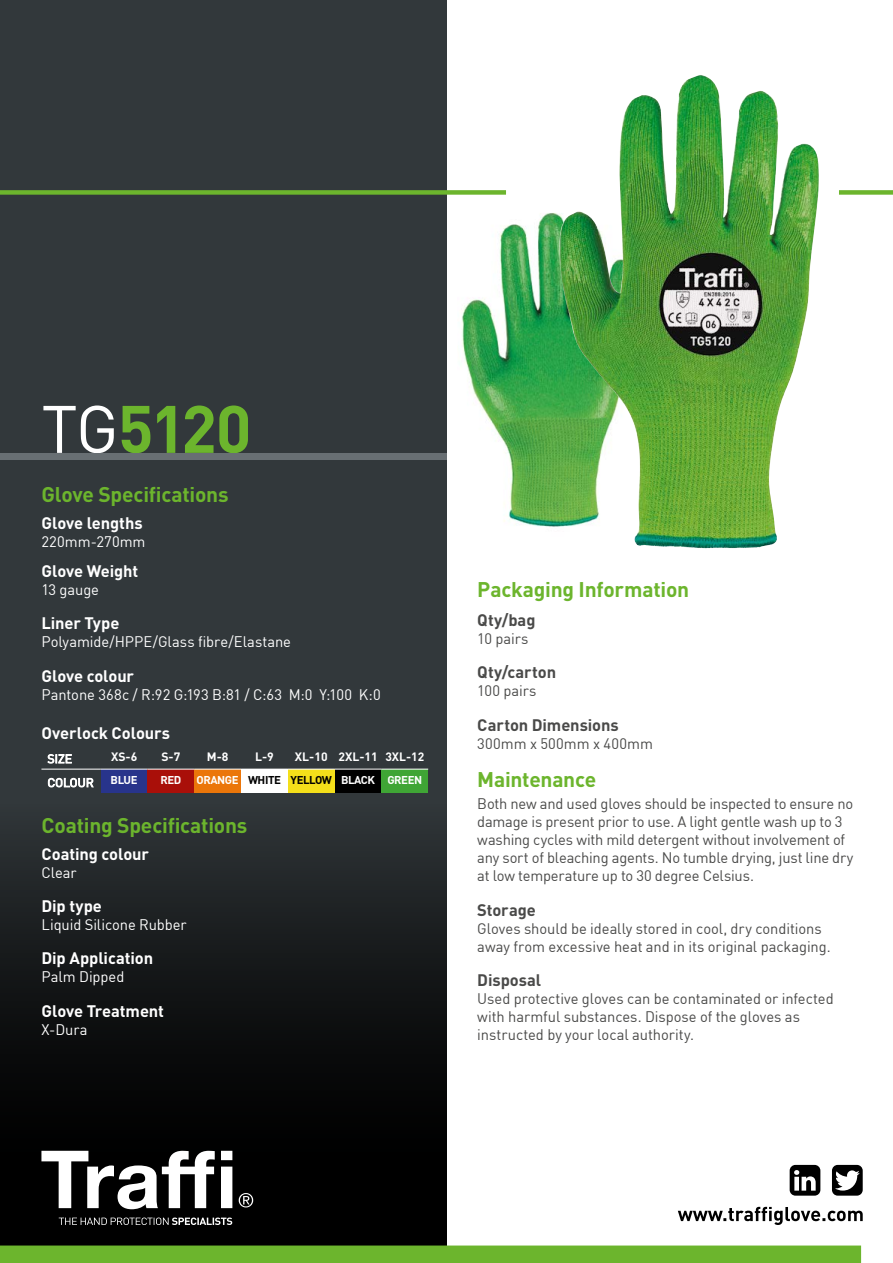
<style>
.page{position:relative;width:893px;height:1263px;background:#fff}
.page>*{position:absolute;margin:0;border:0;box-sizing:border-box;transform-origin:0 0}
.t1{font:700 66px "DIN";color:#6cb52d}
.t2{font:700 21px "DIN";letter-spacing:-.01em;color:#6cb52d}
.t3{font:700 16.5px "DIN";letter-spacing:-.005em;color:#fff}
.t4{font:700 16.5px "DIN";letter-spacing:-.005em;color:#4a4a49}
.t5{font:15px/18px "DIN";letter-spacing:-.01em;color:#4a4a49}
.t6{font:15px "DIN";letter-spacing:-.005em;color:#fff}
.t7{font:15px "DIN";letter-spacing:.01em;color:#4a4a49}
.t8{font:700 12px "DIN";color:#fff}
.t9{font:700 11.25px "DIN";letter-spacing:-.04em;color:#fff}
.s1{font-weight:400;color:#fff}
.s2{color:#000}
</style>
<div class="page">
<div style="left:0;top:0;width:446px;height:1263px;background:#32383b"></div>
<div style="left:0;top:804px;width:446px;height:459px;background:linear-gradient(to bottom,#2b3032,#000)"></div>
<svg style="left:678px;top:1207px;width:185px;height:18px"></svg>
<svg style="left:790px;top:1165px;width:30px;height:30px"></svg>
<svg style="left:832px;top:1165px;width:31px;height:30px"></svg>
<div style="left:0;top:1245px;width:861px;height:18px;background:#6cb52d"></div>
<div style="left:101px;top:769px;width:47px;height:24px;background:#28348b"></div>
<div style="left:148px;top:769px;width:46px;height:24px;background:#a90f09"></div>
<div style="left:194px;top:769px;width:47px;height:24px;background:#eb760a"></div>
<div style="left:241px;top:769px;width:47px;height:24px;background:#fff"></div>
<div style="left:288px;top:769px;width:47px;height:24px;background:#f4df1a"></div>
<div style="left:335px;top:769px;width:46px;height:24px;background:#000"></div>
<div style="left:381px;top:769px;width:47px;height:24px;background:#3fa535"></div>
<hr style="left:101px;top:769px;width:47px;height:1px;background:#fff">
<hr style="left:148px;top:769px;width:46px;height:1px;background:#fff">
<hr style="left:194px;top:769px;width:47px;height:1px;background:#fff">
<hr style="left:288px;top:769px;width:47px;height:1px;background:#fff">
<hr style="left:335px;top:769px;width:46px;height:1px;background:#fff">
<hr style="left:381px;top:769px;width:47px;height:1px;background:#fff">
<hr style="left:41px;top:769px;width:60px;height:1px;background:#fff">
<svg style="left:47px;top:754px;width:25px;height:10px"></svg>
<svg style="left:48px;top:778px;width:46px;height:10px"></svg>
<div style="left:0;top:190px;width:506px;height:5px;background:#6cb52d"></div>
<div style="left:0;top:453px;width:446px;height:6px;background:#686f73"></div>
<div style="left:839px;top:190px;width:54px;height:5px;background:#6cb52d"></div>
<svg style="left:41px;top:1151px;width:191px;height:58px;background:#737373"></svg>
<svg style="left:239px;top:1193px;width:14px;height:14px"></svg>
<svg style="left:59px;top:1217px;width:173px;height:8px"></svg>
<img style="left:462px;top:213px;width:97px;height:314px">
<img style="left:559px;top:75px;width:260px;height:473px">
<h1 class="t1" style="left:41px;top:386px;width:212px"><span class="s1">TG</span>5120</h1>
<h2 class="t2" style="left:41px;top:481px;width:189px">Glove Specifications</h2>
<p class="t3" style="left:41px;top:512px;width:103px">Glove lengths</p>
<p class="t6" style="left:41px;top:532px;width:106px">220mm-270mm</p>
<p class="t3" style="left:41px;top:560px;width:98px">Glove Weight</p>
<p class="t6" style="left:41px;top:580px;width:59px">13 gauge</p>
<p class="t3" style="left:41px;top:612px;width:80px">Liner Type</p>
<p class="t6" style="left:41px;top:632px;width:251px">Polyamide/HPPE/Glass fibre/Elastane</p>
<p class="t3" style="left:41px;top:665px;width:94px">Glove colour</p>
<p class="t6" style="left:41px;top:685px;width:341px">Pantone 368c / R:92 G:193 B:81 / C:63 M:0 Y:100 K:0</p>
<p class="t3" style="left:41px;top:722px;width:130px">Overlock Colours</p>
<p class="t8" style="left:111px;top:749px;width:28px">XS-6</p>
<p class="t8" style="left:161px;top:749px;width:20px">S-7</p>
<p class="t8" style="left:207px;top:749px;width:23px">M-8</p>
<p class="t8" style="left:255px;top:749px;width:20px">L-9</p>
<p class="t8" style="left:295px;top:749px;width:131px">XL-10 2XL-11 3XL-12</p>
<p class="t9" style="left:111px;top:773px;width:29px">BLUE</p>
<p class="t9" style="left:160px;top:773px;width:22px">RED</p>
<p class="t9" style="left:197px;top:773px;width:227px">ORANGE <span class="s2">WHITE YELLOW</span> BLACK GREEN</p>
<h2 class="t2" style="left:41px;top:811px;width:208px">Coating Specifications</h2>
<p class="t3" style="left:41px;top:843px;width:109px">Coating colour</p>
<p class="t6" style="left:41px;top:863px;width:37px">Clear</p>
<p class="t3" style="left:41px;top:895px;width:62px">Dip type</p>
<p class="t6" style="left:41px;top:915px;width:147px">Liquid Silicone Rubber</p>
<p class="t3" style="left:41px;top:947px;width:113px">Dip Application</p>
<p class="t6" style="left:41px;top:967px;width:84px">Palm Dipped</p>
<p class="t3" style="left:41px;top:1000px;width:124px">Glove Treatment</p>
<p class="t6" style="left:41px;top:1020px;width:48px">X-Dura</p>
<h2 class="t2" style="left:477px;top:576px;width:213px">Packaging Information</h2>
<p class="t4" style="left:477px;top:609px;width:60px">Qty/bag</p>
<p class="t5" style="left:477px;top:629px;width:53px">10 pairs</p>
<p class="t4" style="left:477px;top:662px;width:80px">Qty/carton</p>
<p class="t5" style="left:477px;top:682px;width:61px">100 pairs</p>
<p class="t4" style="left:477px;top:714px;width:143px">Carton Dimensions</p>
<p class="t7" style="left:477px;top:734px;width:177px">300mm x 500mm x 400mm</p>
<h2 class="t2" style="left:477px;top:766px;width:120px">Maintenance</h2>
<p class="t5" style="left:477px;top:795px;width:378px">Both new and used gloves should be inspected to ensure no damage is present prior to use. A light gentle wash up to 3 washing cycles with mild detergent without involvement of any sort of bleaching agents. No tumble drying, just line dry at low temperature up to 30 degree Celsius.</p>
<p class="t4" style="left:477px;top:899px;width:60px">Storage</p>
<p class="t5" style="left:477px;top:919px;width:355px">Gloves should be ideally stored in cool, dry conditions away from excessive heat and in its original packaging.</p>
<p class="t4" style="left:477px;top:969px;width:65px">Disposal</p>
<p class="t5" style="left:477px;top:989px;width:358px">Used protective gloves can be contaminated or infected with harmful substances. Dispose of the gloves as instructed by your local authority.</p>
</div>
